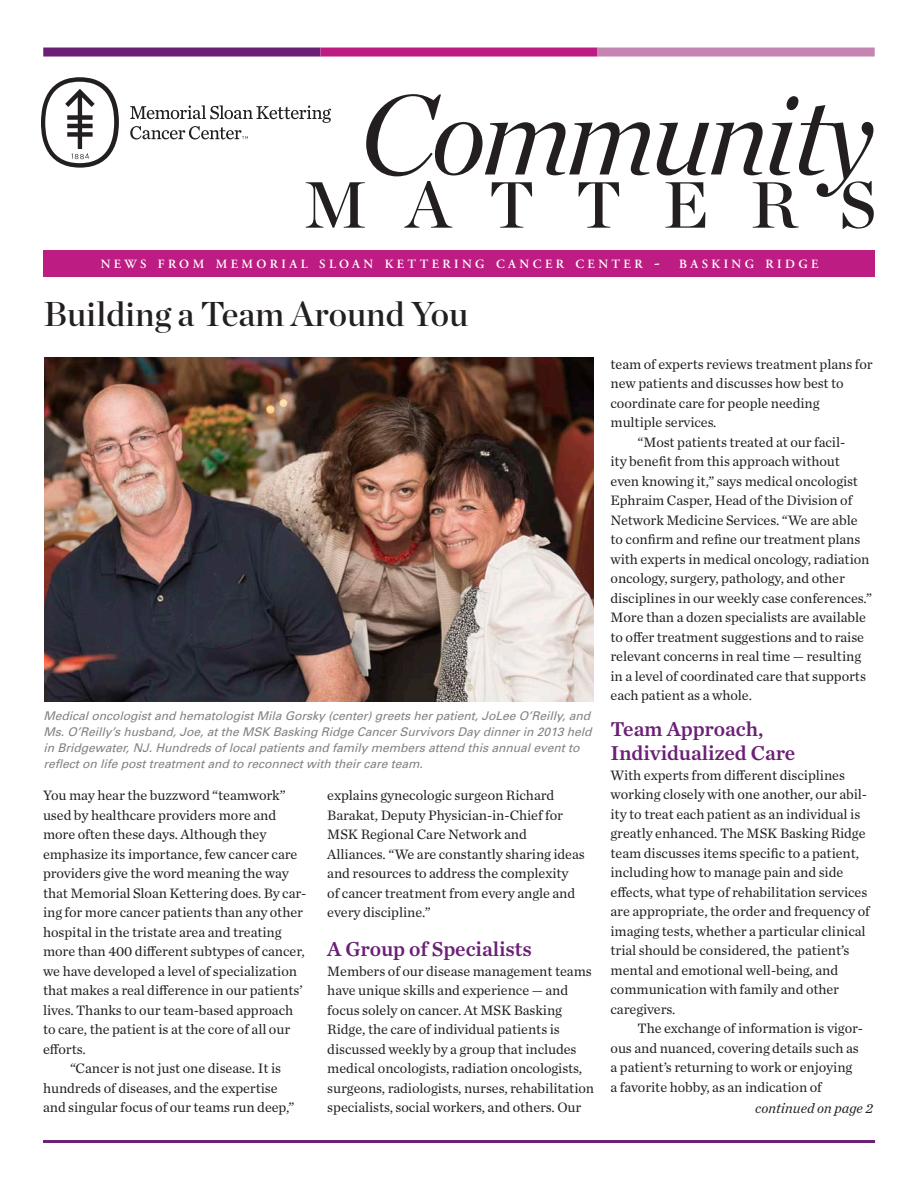
<style>
.page{position:relative;width:918px;height:1188px;background:#fff}
.page>*{position:absolute;margin:0;border:0;box-sizing:border-box;transform-origin:0 0}
.t1{font:italic 112.5px "Chronicle Display";letter-spacing:-.03em;color:#231f20}
.t2{font:65.1px "Chronicle Display Semi";letter-spacing:.64em;color:#231f20}
.t3{font:34.5px "Chronicle Display Semi";color:#231f20}
.t4{font:21px/24px "Chronicle Text G1 Semi";letter-spacing:-.005em;color:#6a2075}
.t5{font:14.25px/19.5px "Chronicle Text G1";letter-spacing:-.005em;color:#231f20}
.t6{font:italic 14.25px "Chronicle Text G1";color:#231f20}
.t7{font:600 12.6px "Adobe Garamond";letter-spacing:.27em;color:#fff}
.t8{font:italic 12px/15.8px "Univers";color:#808285}
.s1{font-size:18px}
</style>
<div class="page">
<svg style="left:41px;top:77px;width:290px;height:91px"></svg>
<div style="left:43px;top:250px;width:832px;height:27px;background:#bd1c82"></div>
<img style="left:45px;top:357px;width:548px;height:345px">
<div style="left:43px;top:48px;width:277px;height:9px;background:#6a2075"></div>
<div style="left:320px;top:48px;width:278px;height:9px;background:#bd1c82"></div>
<div style="left:598px;top:48px;width:277px;height:9px;background:#c485b2"></div>
<hr style="left:43px;top:1140px;width:832px;height:3px;background:#6a2075">
<h1 class="t1" style="left:360px;top:47px;width:517px">Community</h1>
<h2 class="t2" style="left:304px;top:154px;width:575px">MATTERS</h2>
<p class="t7" style="left:101px;top:257px;width:719px">NEWS FROM MEMORIAL SLOAN KETTERING CANCER CENTER <span class="s1">-</span> BASKING RIDGE</p>
<h3 class="t3" style="left:43px;top:287px;width:427px">Building a Team Around You</h3>
<p class="t8" style="left:44px;top:708px;width:549px">Medical oncologist and hematologist Mila Gorsky (center) greets her patient, JoLee O’Reilly, and Ms. O’Reilly’s husband, Joe, at the MSK Basking Ridge Cancer Survivors Day dinner in 2013 held in Bridgewater, NJ. Hundreds of local patients and family members attend this annual event to reflect on life post treatment and to reconnect with their care team.</p>
<p class="t5" style="left:43px;top:785px;width:244px">You may hear the buzzword “teamwork”</p>
<p class="t5" style="left:43px;top:805px;width:235px">used by healthcare providers more and</p>
<p class="t5" style="left:43px;top:824px;width:225px">more often these days. Although they</p>
<p class="t5" style="left:43px;top:844px;width:256px">emphasize its importance, few cancer care</p>
<p class="t5" style="left:43px;top:863px;width:247px">providers give the word meaning the way</p>
<p class="t5" style="left:43px;top:883px;width:265px">that Memorial Sloan Kettering does. By car-</p>
<p class="t5" style="left:43px;top:902px;width:262px">ing for more cancer patients than any other</p>
<p class="t5" style="left:43px;top:922px;width:240px">hospital in the tristate area and treating</p>
<p class="t5" style="left:43px;top:941px;width:263px">more than 400 different subtypes of cancer,</p>
<p class="t5" style="left:43px;top:960px;width:256px">we have developed a level of specialization</p>
<p class="t5" style="left:43px;top:980px;width:261px">that makes a real difference in our patients’</p>
<p class="t5" style="left:43px;top:999px;width:252px">lives. Thanks to our team-based approach</p>
<p class="t5" style="left:43px;top:1019px;width:249px">to care, the patient is at the core of all our</p>
<p class="t5" style="left:43px;top:1038px;width:44px">efforts.</p>
<p class="t5" style="left:70px;top:1058px;width:213px">“Cancer is not just one disease. It is</p>
<p class="t5" style="left:43px;top:1077px;width:236px">hundreds of diseases, and the expertise</p>
<p class="t5" style="left:43px;top:1097px;width:253px">and singular focus of our teams run deep,”</p>
<p class="t5" style="left:327px;top:785px;width:259px">explains gynecologic surgeon Richard Barakat, Deputy Physician-in-Chief for MSK Regional Care Network and Alliances. “We are constantly sharing ideas and resources to address the complexity<br>of cancer treatment from every angle and every discipline.”</p>
<h3 class="t4" style="left:327px;top:936px;width:206px">A Group of Specialists</h3>
<p class="t5" style="left:327px;top:961px;width:268px">Members of our disease management teams have unique skills and experience — and focus solely on cancer. At MSK Basking Ridge, the care of individual patients is discussed weekly by a group that includes medical oncologists, radiation oncologists, surgeons, radiologists, nurses, rehabilitation specialists, social workers, and others. Our</p>
<p class="t5" style="left:611px;top:354px;width:264px">team of experts reviews treatment plans for</p>
<p class="t5" style="left:611px;top:373px;width:235px">new patients and discusses how best to</p>
<p class="t5" style="left:611px;top:393px;width:211px">coordinate care for people needing</p>
<p class="t5" style="left:611px;top:412px;width:108px">multiple services.</p>
<p class="t5" style="left:638px;top:432px;width:209px">“Most patients treated at our facil-</p>
<p class="t5" style="left:611px;top:451px;width:231px">ity benefit from this approach without</p>
<p class="t5" style="left:611px;top:471px;width:249px">even knowing it,” says medical oncologist</p>
<p class="t5" style="left:611px;top:490px;width:243px">Ephraim Casper, Head of the Division of</p>
<p class="t5" style="left:611px;top:510px;width:249px">Network Medicine Services. “We are able</p>
<p class="t5" style="left:611px;top:529px;width:251px">to confirm and refine our treatment plans</p>
<p class="t5" style="left:611px;top:548px;width:261px">with experts in medical oncology, radiation</p>
<p class="t5" style="left:611px;top:568px;width:236px">oncology, surgery, pathology, and other</p>
<p class="t5" style="left:611px;top:587px;width:263px">disciplines in our weekly case conferences.”</p>
<p class="t5" style="left:611px;top:607px;width:257px">More than a dozen specialists are available</p>
<p class="t5" style="left:611px;top:626px;width:255px">to offer treatment suggestions and to raise</p>
<p class="t5" style="left:611px;top:646px;width:252px">relevant concerns in real time — resulting</p>
<p class="t5" style="left:611px;top:665px;width:257px">in a level of coordinated care that supports</p>
<p class="t5" style="left:611px;top:685px;width:143px">each patient as a whole.</p>
<h3 class="t4" style="left:611px;top:716px;width:186px">Team Approach,<br>Individualized Care</h3>
<p class="t5" style="left:611px;top:765px;width:261px">With experts from different disciplines working closely with one another, our abil&shy;ity to treat each patient as an individual is greatly enhanced. The MSK Basking Ridge team discusses items specific to a patient, including how to manage pain and side effects, what type of rehabilitation services are appropriate, the order and frequency of imaging tests, whether a particular clinical trial should be considered, the patient’s mental and emotional well-being, and communication with family and other caregivers.</p>
<p class="t5" style="left:611px;top:1018px;width:254px;text-indent:27px">The exchange of information is vigor&shy;ous and nuanced, covering details such as a patient’s returning to work or enjoying<br>a favorite hobby, as an indication of</p>
<p class="t6" style="left:755px;top:1097px;width:119px">continued on page 2</p>
</div>
